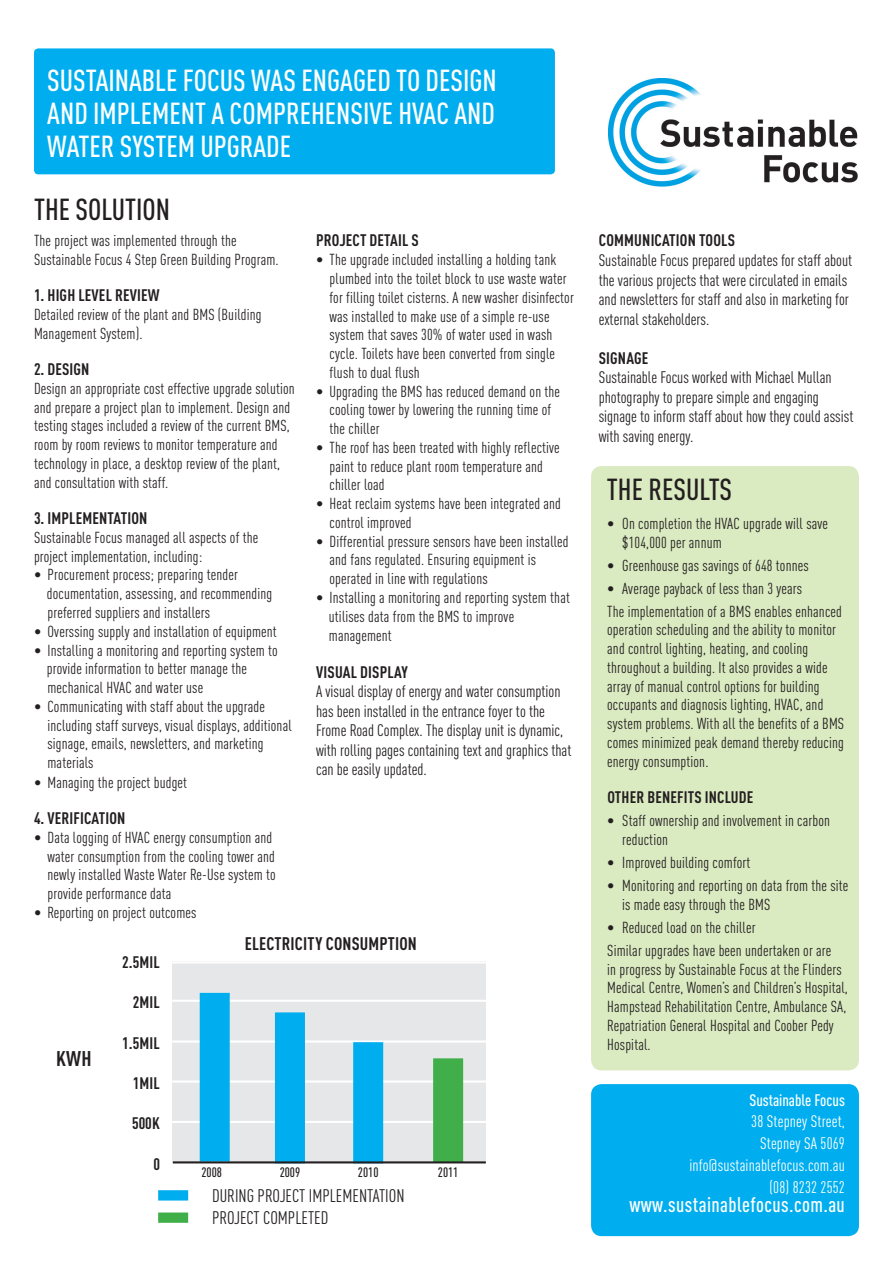
<style>
.page{position:relative;width:893px;height:1263px;background:#fff}
.page>*{position:absolute;margin:0;border:0;box-sizing:border-box;transform-origin:0 0}
.t1{font:500 condensed 30px/33px "DINOT";color:#fff;text-align:justify}
.t2{font:500 condensed 30px "DINOT";color:#231f20}
.t3{font:500 condensed 21px "DINOT";letter-spacing:.02em;color:#fff}
.t4{font:700 condensed 21px "DINOT";color:#231f20}
.t5{font:condensed 18px "DINOT";color:#231f20}
.subtitle{font:700 condensed 18px "DINOT";letter-spacing:.01em;color:#231f20}
.subtitle-2{font:condensed 16.5px/19.5px "DINOT";color:#231f20}
.subtitle-3{font:700 condensed 16.5px "DINOT";letter-spacing:.01em;color:#231f20}
.t6{font:condensed 16.5px "DINOT";letter-spacing:.01em;color:#fff}
.t7{font:500 condensed 16.5px "DINOT";color:#fff}
.subtitle-4{font:condensed 15.75px/18.8px "DINOT";letter-spacing:.01em;color:#231f20}
.Body_Text{font:condensed 15.75px/18.8px "DINOT";letter-spacing:.01em;color:#231f20}
.subtitle-5{font:500 condensed 13.5px "DINOT";color:#231f20}
.s1{font-weight:700}
</style>
<div class="page">
<div style="left:591px;top:466px;width:268px;height:604px;background:#daeac1;border-radius:11px"></div>
<div style="left:591px;top:1084px;width:268px;height:152px;background:#00aeef;border-radius:11px"></div>
<div style="left:34px;top:48px;width:521px;height:126px;background:#00aeef;border-radius:4px"></div>
<img style="left:608px;top:78px;width:250px;height:109px">
<div style="left:172px;top:961px;width:314px;height:202px;background:#e6e7e9"></div>
<hr style="left:172px;top:1000px;width:399px;height:2px;background:#fff">
<hr style="left:172px;top:1040px;width:399px;height:2px;background:#fff">
<div style="left:158px;top:1212px;width:30px;height:11px;background:#40ae49"></div>
<div style="left:158px;top:1190px;width:30px;height:10px;background:#00aeef"></div>
<hr style="left:172px;top:1080px;width:399px;height:2px;background:#fff">
<hr style="left:172px;top:1121px;width:399px;height:2px;background:#fff">
<div style="left:353px;top:1042px;width:30px;height:121px;background:#00aeef"></div>
<hr style="left:171px;top:961px;width:399px;height:2px;background:#fff">
<div style="left:433px;top:1058px;width:30px;height:104px;background:#40ae49"></div>
<div style="left:275px;top:1012px;width:30px;height:151px;background:#00aeef"></div>
<div style="left:200px;top:993px;width:30px;height:168px;background:#00aeef"></div>
<hr style="left:173px;top:1161px;width:313px;height:2px;background:#231f20">
<p class="t1" style="left:47px;top:64px;width:451px">SUSTAINABLE FOCUS WAS ENGAGED TO DESIGN AND IMPLEMENT A COMPREHENSIVE HVAC AND WATER SYSTEM UPGRADE</p>
<p class="t2" style="left:34px;top:192px;width:137px">THE SOLUTION</p>
<p class="Body_Text" style="left:34px;top:231px;width:246px">The project was implemented through the<br>Sustainable Focus 4 Step Green Building Program.</p>
<p class="subtitle-3" style="left:34px;top:285px;width:127px">1. HIGH LEVEL REVIEW</p>
<p class="Body_Text" style="left:34px;top:305px;width:229px">Detailed review of the plant and BMS (Building<br>Management System).</p>
<p class="subtitle-3" style="left:34px;top:359px;width:57px">2. DESIGN</p>
<p class="Body_Text" style="left:34px;top:379px;width:262px">Design an appropriate cost effective upgrade solution and prepare a project plan to implement. Design and testing stages included a review of the current BMS, room by room reviews to monitor temperature and technology in place, a desktop review of the plant, and consultation with staff.</p>
<p class="subtitle-3" style="left:34px;top:508px;width:115px">3. IMPLEMENTATION</p>
<p class="subtitle-4" style="left:34px;top:528px;width:226px">Sustainable Focus managed all aspects of the project implementation, including:</p>
<p class="subtitle-4" style="left:47px;top:565px;width:227px;text-indent:-13px">• Procurement process; preparing tender documentation, assessing, and recommending preferred suppliers and installers</p>
<p class="subtitle-4" style="left:34px;top:622px;width:244px">• Overssing supply and installation of equipment</p>
<p class="subtitle-4" style="left:47px;top:640px;width:232px;text-indent:-13px">• Installing a monitoring and reporting system to provide information to better manage the mechanical HVAC and water use</p>
<p class="subtitle-4" style="left:48px;top:697px;width:246px;text-indent:-13px">• Communicating with staff about the upgrade including staff surveys, visual displays, additional signage, emails, newsletters, and marketing materials</p>
<p class="subtitle-4" style="left:34px;top:772px;width:155px">• Managing the project budget</p>
<p class="subtitle-3" style="left:34px;top:808px;width:93px">4. VERIFICATION</p>
<p class="subtitle-4" style="left:48px;top:828px;width:230px;text-indent:-13px">• Data logging of HVAC energy consumption and water consumption from the cooling tower and newly installed Waste Water Re-Use system to provide performance data</p>
<p class="subtitle-4" style="left:34px;top:903px;width:164px">• Reporting on project outcomes</p>
<p class="subtitle-3" style="left:316px;top:231px;width:104px">PROJECT DETAIL S</p>
<p class="subtitle-4" style="left:330px;top:250px;width:246px;text-indent:-13px">• The upgrade included installing a holding tank plumbed into the toilet block to use waste water for filling toilet cisterns. A new washer disinfector was installed to make use of a simple re-use system that saves 30% of water used in wash cycle. Toilets have been converted from single flush to dual flush</p>
<p class="subtitle-4" style="left:330px;top:381px;width:232px;text-indent:-13px">• Upgrading the BMS has reduced demand on the cooling tower by lowering the running time of the chiller</p>
<p class="subtitle-4" style="left:330px;top:438px;width:232px;text-indent:-13px">• The roof has been treated with highly reflective paint to reduce plant room temperature and chiller load</p>
<p class="subtitle-4" style="left:330px;top:494px;width:233px;text-indent:-13px">• Heat reclaim systems have been integrated and control improved</p>
<p class="subtitle-4" style="left:330px;top:531px;width:241px;text-indent:-13px">• Differential pressure sensors have been installed and fans regulated. Ensuring equipment is operated in line with regulations</p>
<p class="subtitle-4" style="left:329px;top:587px;width:242px;line-height:19.2px;text-indent:-13px">• Installing a monitoring and reporting system that utilises data from the BMS to improve management</p>
<p class="subtitle-2" style="left:316px;top:662px;width:257px"><span class="s1">VISUAL DISPLAY<br></span>A visual display of energy and water consumption has been installed in the entrance foyer to the Frome Road Complex. The display unit is dynamic, with rolling pages containing text and graphics that can be easily updated.</p>
<p class="t4" style="left:56px;top:1046px;width:37px">KWH</p>
<p class="subtitle-3" style="left:122px;top:952px;width:39px">2.5MIL</p>
<p class="subtitle-3" style="left:133px;top:992px;width:29px">2MIL</p>
<p class="subtitle-3" style="left:122px;top:1032px;width:39px">1.5MIL</p>
<p class="subtitle-3" style="left:133px;top:1073px;width:29px">1MIL</p>
<p class="subtitle-3" style="left:132px;top:1113px;width:29px">500K</p>
<p class="subtitle-3" style="left:153px;top:1154px;width:8px">0</p>
<p class="subtitle" style="left:245px;top:933px;width:174px">ELECTRICITY CONSUMPTION</p>
<p class="subtitle-5" style="left:201px;top:1164px;width:22px">2008</p>
<p class="subtitle-5" style="left:280px;top:1164px;width:22px">2009</p>
<p class="subtitle-5" style="left:358px;top:1164px;width:22px">2010</p>
<p class="subtitle-5" style="left:438px;top:1164px;width:22px">2011</p>
<p class="t5" style="left:212px;top:1185px;width:194px">DURING PROJECT IMPLEMENTATION</p>
<p class="t5" style="left:212px;top:1207px;width:118px">PROJECT COMPLETED</p>
<p class="subtitle-2" style="left:599px;top:231px;width:255px"><span class="s1">COMMUNICATION TOOLS<br></span>Sustainable Focus prepared updates for staff about the various projects that were circulated in emails and newsletters for staff and also in marketing for external stakeholders.</p>
<p class="subtitle-2" style="left:599px;top:348px;width:256px"><span class="s1">SIGNAGE<br></span>Sustainable Focus worked with Michael Mullan photography to prepare simple and engaging signage to inform staff about how they could assist with saving energy.</p>
<p class="t2" style="left:607px;top:471px;width:127px">THE RESULTS</p>
<p class="Body_Text" style="left:622px;top:514px;width:207px;text-indent:-15px">• On completion the HVAC upgrade will save $104,000 per annum</p>
<p class="Body_Text" style="left:607px;top:556px;width:203px">• Greenhouse gas savings of 648 tonnes</p>
<p class="Body_Text" style="left:607px;top:579px;width:196px">• Average payback of less than 3 years</p>
<p class="Body_Text" style="left:607px;top:602px;width:238px">The implementation of a BMS enables enhanced operation scheduling and the ability to monitor and control lighting, heating, and cooling throughout a building. It also provides a wide array of manual control options for building occupants and diagnosis lighting, HVAC, and system problems. With all the benefits of a BMS comes minimized peak demand thereby reducing energy consumption.</p>
<p class="subtitle-3" style="left:607px;top:787px;width:148px">OTHER BENEFITS INCLUDE</p>
<p class="Body_Text" style="left:622px;top:811px;width:209px;text-indent:-15px">• Staff ownership and involvement in carbon reduction</p>
<p class="Body_Text" style="left:607px;top:853px;width:145px">• Improved building comfort</p>
<p class="Body_Text" style="left:622px;top:876px;width:228px;text-indent:-15px">• Monitoring and reporting on data from the site is made easy through the BMS</p>
<p class="Body_Text" style="left:607px;top:918px;width:150px">• Reduced load on the chiller</p>
<p class="Body_Text" style="left:607px;top:941px;width:242px">Similar upgrades have been undertaken or are<br>in progress by Sustainable Focus at the Flinders Medical Centre, Women’s and Children’s Hospital, Hampstead Rehabilitation Centre, Ambulance SA, Repatriation General Hospital and Coober Pedy Hospital.</p>
<p class="t7" style="left:749px;top:1090px;width:97px">Sustainable Focus</p>
<p class="t6" style="left:751px;top:1112px;width:95px">38 Stepney Street,</p>
<p class="t6" style="left:760px;top:1134px;width:86px">Stepney SA 5069</p>
<p class="t6" style="left:689px;top:1155px;width:157px">info@sustainablefocus.com.au</p>
<p class="t6" style="left:769px;top:1177px;width:77px">(08) 8232 2552</p>
<p class="t3" style="left:629px;top:1192px;width:217px">www.sustainablefocus.com.au</p>
</div>
